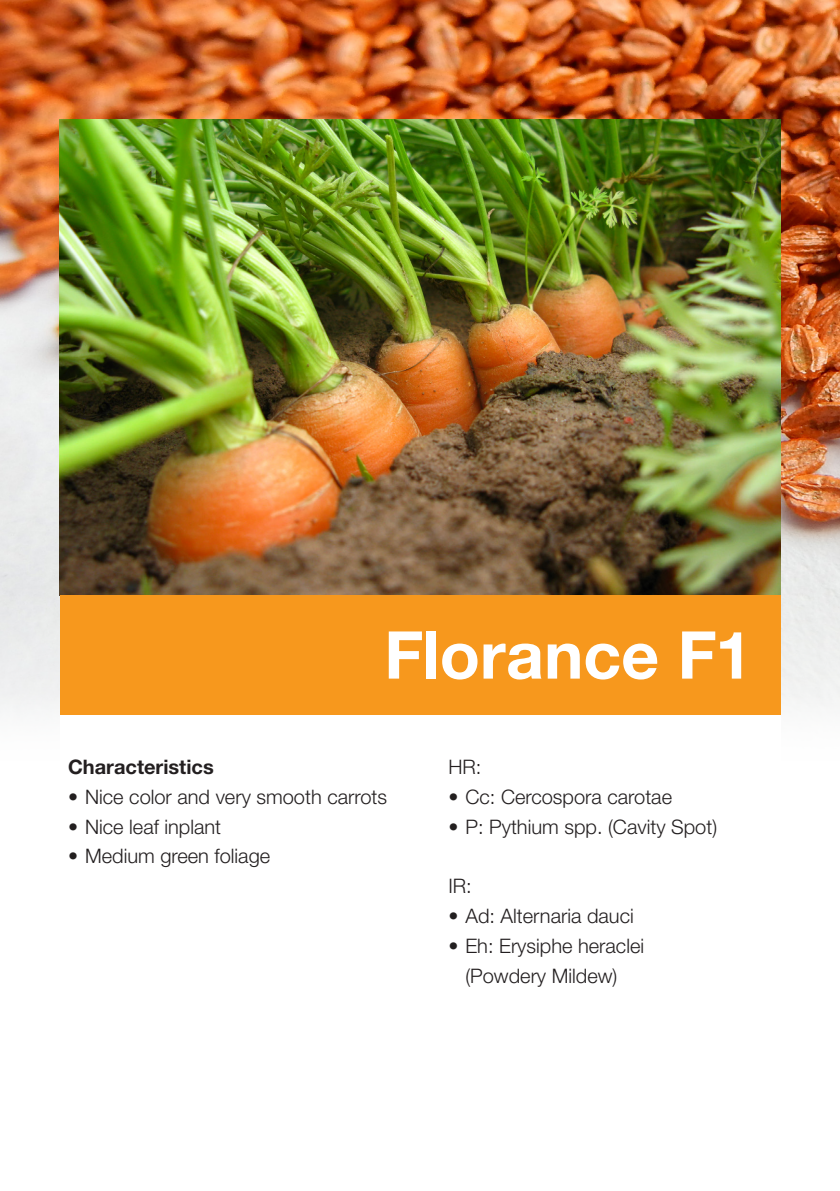
<style>
.page{position:relative;width:840px;height:1191px;background:#fff}
.page>*{position:absolute;margin:0;border:0;box-sizing:border-box;transform-origin:0 0}
.t1{font:700 66px "Helvetica Neue LT Std";color:#fff}
.t2{font:300 20px/29.8px "Helvetica Neue LT Std";color:#231f20;text-align:center}
.t3{font:700 20px "Helvetica Neue LT Std";color:#231f20}
</style>
<div class="page">
<img style="left:0;top:0;width:839px;height:715px">
<img style="left:60px;top:119px;width:720px;height:476px">
<div style="left:60px;top:714px;width:720px;height:357px;background:#fff"></div>
<div style="left:60px;top:595px;width:720px;height:119px;background:#f7981d"></div>
<h1 class="t1" style="left:384px;top:614px;width:369px">Florance F1</h1>
<p class="t3" style="left:68px;top:754px;width:147px">Characteristics</p>
<p class="t2" style="left:68px;top:781px;width:320px">• Nice color and very smooth carrots</p>
<p class="t2" style="left:68px;top:811px;width:154px">• Nice leaf inplant</p>
<p class="t2" style="left:68px;top:841px;width:203px">• Medium green foliage</p>
<p class="t2" style="left:448px;top:751px;width:34px">HR:</p>
<p class="t2" style="left:448px;top:781px;width:225px">• Cc: Cercospora carotae</p>
<p class="t2" style="left:448px;top:811px;width:270px">• P: Pythium spp. (Cavity Spot)</p>
<p class="t2" style="left:448px;top:870px;width:25px">IR:</p>
<p class="t2" style="left:448px;top:900px;width:187px">• Ad: Alternaria dauci</p>
<p class="t2" style="left:448px;top:930px;width:197px">• Eh: Erysiphe heraclei (Powdery Mildew)</p>
</div>
